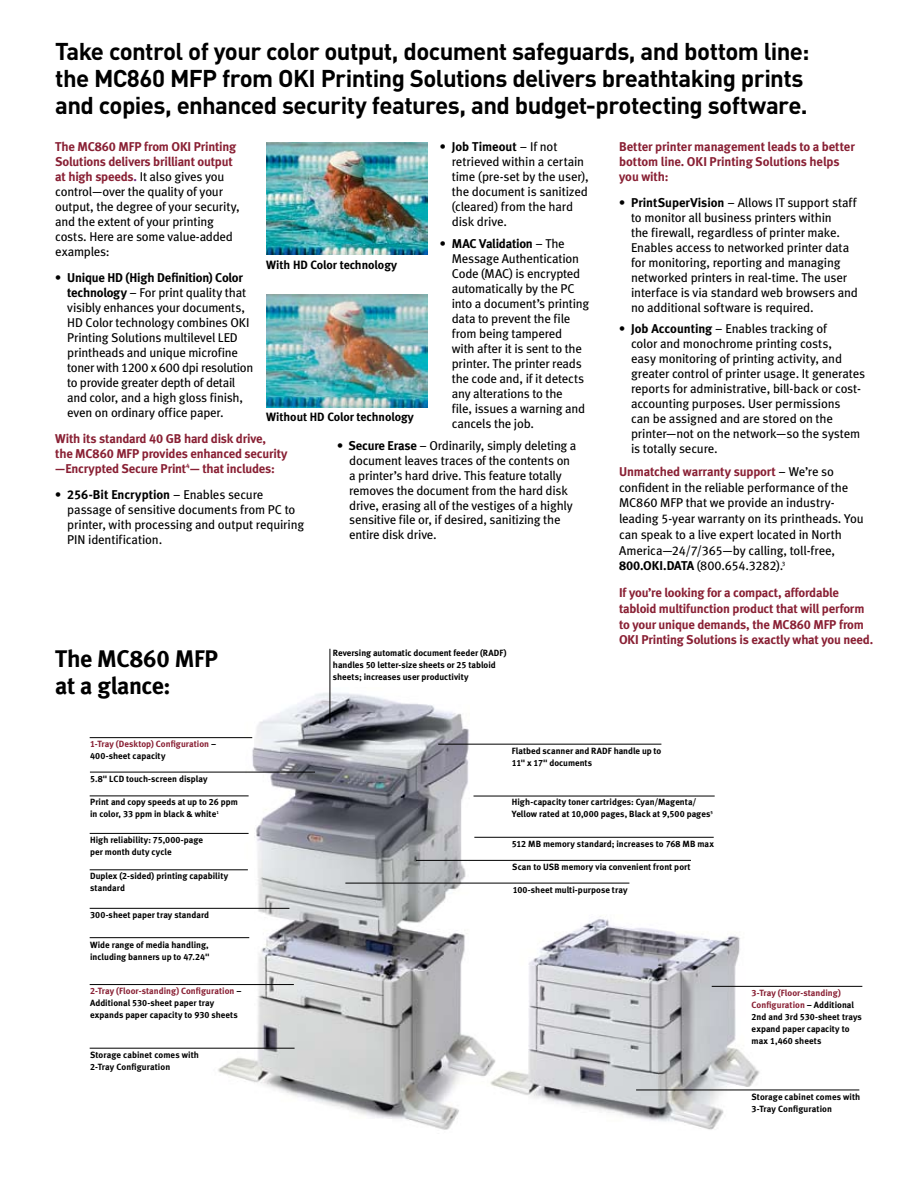
<style>
.page{position:relative;width:918px;height:1188px;background:#fff}
.page>*{position:absolute;margin:0;border:0;box-sizing:border-box;transform-origin:0 0}
.t1{font:700 24px/27px "DIN";letter-spacing:-.025em;color:#000}
.t2{font:24px/27px "Meta Bold LF";letter-spacing:-.015em;color:#000}
.t3{font:12.75px/15px "Meta Book LF";letter-spacing:-.015em;color:#000}
.t4{font:12.75px/15px "Meta Bold LF";letter-spacing:-.015em;color:#892034}
.t5{font:12.75px "Meta Bold LF";letter-spacing:-.015em;color:#000}
.t6{font:12px "Meta Bold LF";color:#000}
.t7{font:9px/12px "Meta Bold LF";letter-spacing:.005em;color:#000}
.t8{font:9px/12px "Meta Bold LF";letter-spacing:.005em;color:#892034}
.s1{font-family:"Meta Bold LF";color:#892034}
.s2{font-family:"Meta Bold LF";color:#6c217f}
.s3{font-family:"Meta Bold LF"}
.s4{font-family:"Meta Book LF"}
.s5{font-family:"Meta Book LF";color:#000}
.s6{color:#000}
.s7{color:#892034}
</style>
<div class="page">
<img style="left:266px;top:142px;width:161px;height:113px">
<img style="left:266px;top:295px;width:161px;height:113px">
<img style="left:211px;top:687px;width:289px;height:443px">
<img style="left:486px;top:914px;width:279px;height:216px">
<hr style="left:330px;top:649px;width:1px;height:74px;background:#000">
<hr style="left:90px;top:796px;width:159px;height:1px;background:#000">
<hr style="left:90px;top:833px;width:159px;height:1px;background:#000">
<hr style="left:90px;top:870px;width:158px;height:1px;background:#000">
<hr style="left:712px;top:986px;width:150px;height:1px;background:#000">
<hr style="left:636px;top:1090px;width:223px;height:1px;background:#000">
<hr style="left:90px;top:984px;width:204px;height:1px;background:#000">
<hr style="left:90px;top:1048px;width:205px;height:1px;background:#000">
<hr style="left:90px;top:772px;width:225px;height:1px;background:#000">
<hr style="left:438px;top:744px;width:223px;height:1px;background:#000">
<hr style="left:90px;top:908px;width:199px;height:1px;background:#000">
<hr style="left:345px;top:883px;width:284px;height:1px;background:#000">
<hr style="left:474px;top:796px;width:241px;height:1px;background:#000">
<hr style="left:474px;top:837px;width:240px;height:1px;background:#000">
<hr style="left:90px;top:937px;width:159px;height:1px;background:#000">
<hr style="left:90px;top:737px;width:162px;height:1px;background:#000">
<hr style="left:416px;top:860px;width:275px;height:1px;background:#000">
<h1 class="t1" style="left:55px;top:36px;width:756px">Take control of your color output, document safeguards, and bottom line: the MC860 MFP from OKI Printing Solutions delivers breathtaking prints and copies, enhanced security features, and budget-protecting software.</h1>
<p class="t4" style="left:55px;top:139px;width:182px">The MC860 MFP from OKI Printing<br>Solutions delivers brilliant output</p>
<p class="t3" style="left:55px;top:169px;width:186px"><span class="s1">at high speeds</span><span class="s2">.</span> It also gives you control—over the quality of your output, the degree of your security, and the extent of your printing costs. Here are some value-added examples:</p>
<p class="t5" style="left:55px;top:269px;width:189px">• Unique HD (High Definition) Color</p>
<p class="t3" style="left:67px;top:285px;width:188px"><span class="s3">technology</span> – For print quality that visibly enhances your documents, HD Color technology combines OKI Printing Solutions multilevel LED printheads and unique microfine toner with 1200 x 600 dpi resolution to provide greater depth of detail and color, and a high gloss finish, even on ordinary office paper.</p>
<p class="t4" style="left:55px;top:430px;width:234px">With its standard 40 GB hard disk drive,<br>the MC860 MFP provides enhanced security —Encrypted Secure Print<sup>4</sup>— that includes:</p>
<p class="t5" style="left:55px;top:486px;width:210px">• 256-Bit Encryption <span class="s4">– Enables secure</span></p>
<p class="t3" style="left:67px;top:501px;width:238px">passage of sensitive documents from PC to printer, with processing and output requiring<br>PIN identification.</p>
<p class="t5" style="left:440px;top:139px;width:119px">• Job Timeout <span class="s4">– If not</span></p>
<p class="t3" style="left:452px;top:154px;width:138px">retrieved within a certain time (pre-set by the user), the document is sanitized (cleared) from the hard disk drive.</p>
<p class="t5" style="left:440px;top:235px;width:126px">• MAC Validation <span class="s4">– The</span></p>
<p class="t3" style="left:452px;top:251px;width:139px">Message Authentication<br>Code (MAC) is encrypted automatically by the PC into a document’s printing data to prevent the file from being tampered<br>with after it is sent to the printer. The printer reads the code and, if it detects any alterations to the<br>file, issues a warning and cancels the job.</p>
<p class="t3" style="left:349px;top:437px;width:229px;text-indent:-12px"><span class="s3">• Secure Erase</span> – Ordinarily, simply deleting a document leaves traces of the contents on a printer’s hard drive. This feature totally removes the document from the hard disk drive, erasing all of the vestiges of a highly sensitive file or, if desired, sanitizing the entire disk drive.</p>
<p class="t4" style="left:619px;top:139px;width:237px">Better printer management leads to a better bottom line. OKI Printing Solutions helps you with:</p>
<p class="t3" style="left:631px;top:195px;width:228px;text-indent:-12px"><span class="s3">• PrintSuperVision</span> – Allows IT support staff to monitor all business printers within<br>the firewall, regardless of printer make.<br>Enables access to networked printer data for monitoring, reporting and managing networked printers in real-time. The user interface is via standard web browsers and no additional software is required.</p>
<p class="t3" style="left:631px;top:321px;width:236px;text-indent:-12px"><span class="s3">• Job Accounting</span> – Enables tracking of<br>color and monochrome printing costs,<br>easy monitoring of printing activity, and greater control of printer usage. It generates reports for administrative, bill-back or cost&shy;accounting purposes. User permissions<br>can be assigned and are stored on the printer—not on the network—so the system is totally secure.</p>
<p class="t4" style="left:619px;top:464px;width:216px">Unmatched warranty support <span class="s5">– We’re so</span></p>
<p class="t3" style="left:619px;top:479px;width:246px;line-height:15.8px">confident in the reliable performance of the MC860 MFP that we provide an industry&shy;leading 5-year warranty on its printheads. You can speak to a live expert located in North America—24/7/365—by calling, toll-free, <span class="s3">800.OKI.DATA</span> (800.654.3282).<sup>3</sup></p>
<p class="t4" style="left:619px;top:585px;width:256px;line-height:15.8px">If you’re looking for a compact, affordable tabloid multifunction product that will perform to your unique demands, the MC860 MFP from OKI Printing Solutions is exactly what you need.</p>
<p class="t6" style="left:266px;top:257px;width:132px">With HD Color technology</p>
<p class="t6" style="left:266px;top:409px;width:149px">Without HD Color technology</p>
<p class="t7" style="left:333px;top:646px;width:175px">Reversing automatic document feeder (RADF) handles 50 letter-size sheets or 25 tabloid sheets; increases user productivity</p>
<h1 class="t2" style="left:55px;top:644px;width:164px">The MC860 MFP at a glance:</h1>
<p class="t8" style="left:90px;top:738px;width:128px">1-Tray (Desktop) Configuration <span class="s6">–<br>400-sheet capacity</span></p>
<p class="t7" style="left:90px;top:772px;width:119px">5.8" LCD touch-screen display</p>
<p class="t7" style="left:90px;top:796px;width:149px">Print and copy speeds at up to 26 ppm in color, 33 ppm in black &amp; white<sup>1</sup></p>
<p class="t7" style="left:90px;top:834px;width:115px">High reliability: 75,000-page per month duty cycle</p>
<p class="t7" style="left:90px;top:870px;width:140px">Duplex (2-sided) printing capability standard</p>
<p class="t7" style="left:90px;top:909px;width:121px">300-sheet paper tray standard</p>
<p class="t7" style="left:90px;top:938px;width:121px">Wide range of media handling, including banners up to 47.24"</p>
<p class="t7" style="left:90px;top:985px;width:153px"><span class="s7">2-Tray (Floor-standing) Configuration</span> –<br>Additional 530-sheet paper tray expands paper capacity to 930 sheets</p>
<p class="t7" style="left:90px;top:1049px;width:110px">Storage cabinet comes with<br>2-Tray Configuration</p>
<p class="t7" style="left:512px;top:744px;width:151px">Flatbed scanner and RADF handle up to<br>11" x 17" documents</p>
<p class="t7" style="left:512px;top:796px;width:203px">High-capacity toner cartridges: Cyan/Magenta/<br>Yellow rated at 10,000 pages, Black at 9,500 pages<sup>5</sup></p>
<p class="t7" style="left:512px;top:837px;width:204px">512 MB memory standard; increases to 768 MB max</p>
<p class="t7" style="left:512px;top:860px;width:180px">Scan to USB memory via convenient front port</p>
<p class="t7" style="left:513px;top:883px;width:116px">100-sheet multi-purpose tray</p>
<p class="t7" style="left:752px;top:987px;width:112px"><span class="s7">3-Tray (Floor-standing)<br>Configuration</span> – Additional<br>2nd and 3rd 530-sheet trays expand paper capacity to max 1,460 sheets</p>
<p class="t7" style="left:752px;top:1091px;width:110px">Storage cabinet comes with<br>3-Tray Configuration</p>
</div>
